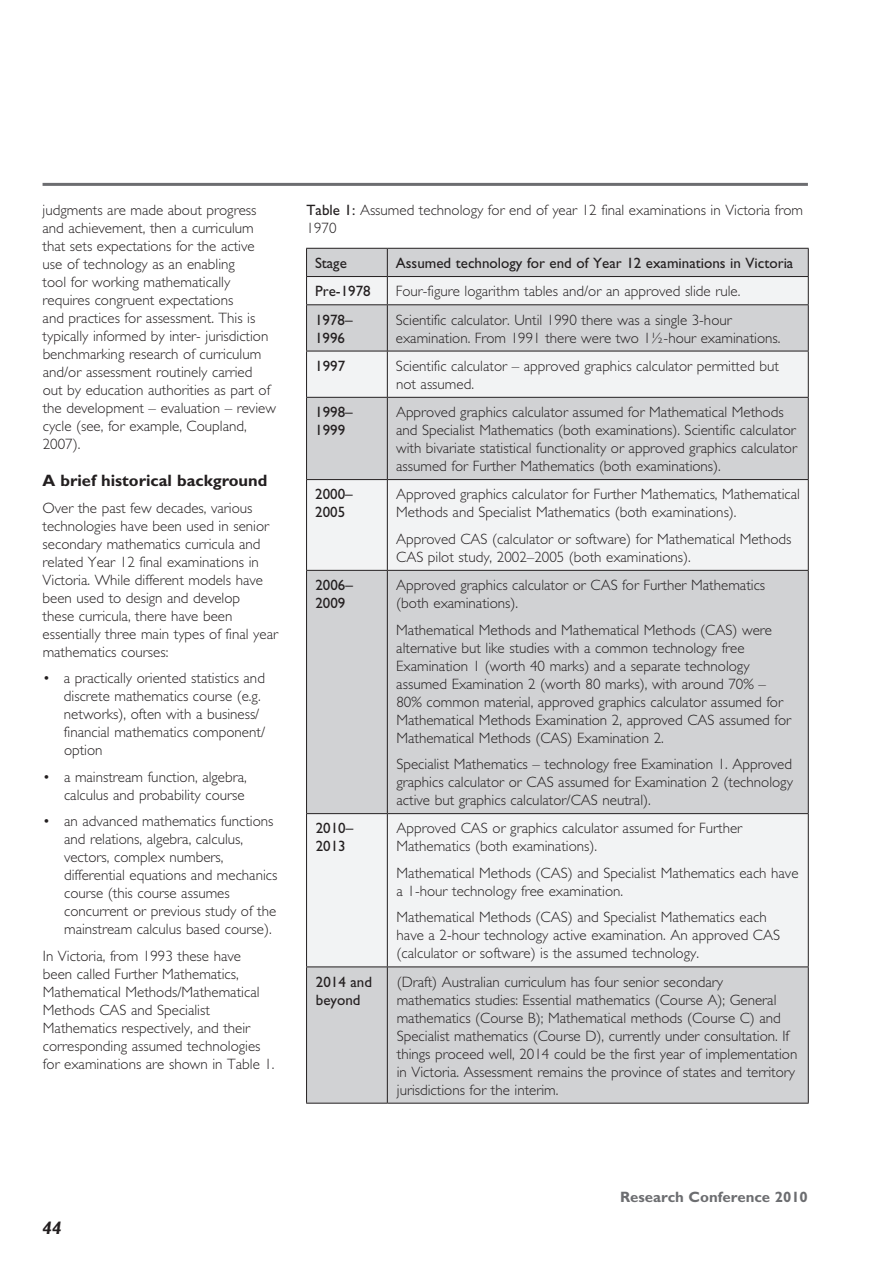
<style>
.page{position:relative;width:893px;height:1263px;background:#fff}
.page>*{position:absolute;margin:0;border:0;box-sizing:border-box;transform-origin:0 0}
.t1{font:italic 700 18px "Gill Sans";color:#231f20}
.t2{font:700 16.5px "Gill Sans";color:#231f20}
.t3{font:300 15px/18px "Gill Sans";color:#231f20}
.t4{font:15px/18px "Gill Sans";color:#231f20}
.t5{font:700 15px "Gill Sans";color:#6c6d70}
.s1{font-weight:400}
</style>
<div class="page">
<hr style="left:43px;top:183px;width:765px;height:3px;background:#6c6d70">
<div style="left:307px;top:249px;width:501px;height:854px;background:#d1d2d4"></div>
<svg style="left:307px;top:277px;width:501px;height:689px;fill:#d1d2d4"></svg>
<hr style="left:306px;top:248px;width:81px;height:1px;background:#231f20">
<hr style="left:387px;top:248px;width:422px;height:1px;background:#231f20">
<hr style="left:306px;top:276px;width:81px;height:1px;background:#231f20">
<svg style="left:306px;top:249px;width:1px;height:55px"></svg>
<hr style="left:387px;top:276px;width:422px;height:1px;background:#231f20">
<svg style="left:387px;top:249px;width:1px;height:55px"></svg>
<svg style="left:808px;top:249px;width:1px;height:55px"></svg>
<hr style="left:306px;top:304px;width:81px;height:1px;background:#231f20">
<hr style="left:306px;top:305px;width:1px;height:46px;background:#231f20">
<hr style="left:387px;top:304px;width:422px;height:1px;background:#231f20">
<hr style="left:387px;top:305px;width:1px;height:46px;background:#231f20">
<hr style="left:808px;top:305px;width:1px;height:46px;background:#231f20">
<hr style="left:306px;top:351px;width:81px;height:1px;background:#231f20">
<hr style="left:306px;top:351px;width:1px;height:46px;background:#231f20">
<hr style="left:387px;top:351px;width:422px;height:1px;background:#231f20">
<hr style="left:387px;top:351px;width:1px;height:46px;background:#231f20">
<hr style="left:808px;top:351px;width:1px;height:46px;background:#231f20">
<hr style="left:306px;top:397px;width:81px;height:1px;background:#231f20">
<hr style="left:306px;top:398px;width:1px;height:81px;background:#231f20">
<hr style="left:387px;top:397px;width:422px;height:1px;background:#231f20">
<hr style="left:387px;top:398px;width:1px;height:81px;background:#231f20">
<hr style="left:808px;top:398px;width:1px;height:81px;background:#231f20">
<hr style="left:306px;top:479px;width:81px;height:1px;background:#231f20">
<hr style="left:306px;top:480px;width:1px;height:90px;background:#231f20">
<hr style="left:387px;top:479px;width:422px;height:1px;background:#231f20">
<hr style="left:387px;top:480px;width:1px;height:90px;background:#231f20">
<hr style="left:808px;top:480px;width:1px;height:90px;background:#231f20">
<hr style="left:306px;top:570px;width:81px;height:1px;background:#231f20">
<hr style="left:306px;top:571px;width:1px;height:242px;background:#231f20">
<hr style="left:387px;top:570px;width:422px;height:1px;background:#231f20">
<hr style="left:387px;top:571px;width:1px;height:242px;background:#231f20">
<hr style="left:808px;top:571px;width:1px;height:242px;background:#231f20">
<hr style="left:306px;top:813px;width:81px;height:1px;background:#231f20">
<hr style="left:306px;top:814px;width:1px;height:152px;background:#231f20">
<hr style="left:387px;top:813px;width:422px;height:1px;background:#231f20">
<hr style="left:387px;top:814px;width:1px;height:152px;background:#231f20">
<hr style="left:808px;top:814px;width:1px;height:152px;background:#231f20">
<hr style="left:306px;top:966px;width:81px;height:1px;background:#231f20">
<hr style="left:306px;top:967px;width:1px;height:136px;background:#231f20">
<hr style="left:387px;top:966px;width:422px;height:1px;background:#231f20">
<hr style="left:387px;top:967px;width:1px;height:136px;background:#231f20">
<hr style="left:808px;top:967px;width:1px;height:136px;background:#231f20">
<hr style="left:306px;top:1103px;width:81px;height:1px;background:#231f20">
<hr style="left:387px;top:1103px;width:422px;height:1px;background:#231f20">
<p class="t3" style="left:43px;top:202px;width:235px">judgments are made about progress and achievement, then a curriculum that sets expectations for the active use of technology as an enabling<br>tool for working mathematically requires congruent expectations<br>and practices for assessment. This is typically informed by inter- jurisdiction benchmarking research of curriculum and/or assessment routinely carried out by education authorities as part of the development – evaluation – review cycle (see, for example, Coupland, 2007).</p>
<p class="t2" style="left:43px;top:471px;width:226px">A brief historical background</p>
<p class="t3" style="left:43px;top:499px;width:237px">Over the past few decades, various technologies have been used in senior secondary mathematics curricula and related Year 12 final examinations in Victoria. While different models have been used to design and develop<br>these curricula, there have been essentially three main types of final year mathematics courses:</p>
<p class="t3" style="left:64px;top:669px;width:203px;text-indent:-21px">• a practically oriented statistics and discrete mathematics course (e.g. networks), often with a business/ financial mathematics component/ option</p>
<p class="t3" style="left:43px;top:768px;width:206px;text-align:right">• a mainstream function, algebra, calculus and probability course</p>
<p class="t3" style="left:64px;top:812px;width:215px;text-indent:-21px">• an advanced mathematics functions and relations, algebra, calculus, vectors, complex numbers, differential equations and mechanics course (this course assumes concurrent or previous study of the mainstream calculus based course).</p>
<p class="t3" style="left:43px;top:947px;width:233px">In Victoria, from 1993 these have<br>been called Further Mathematics, Mathematical Methods/Mathematical Methods CAS and Specialist Mathematics respectively, and their corresponding assumed technologies for examinations are shown in Table 1.</p>
<p class="t3" style="left:307px;top:202px;width:498px"><span class="s1">Table 1:</span> Assumed technology for end of year 12 final examinations in Victoria from<br>1970</p>
<p class="t4" style="left:315px;top:254px;width:33px">Stage</p>
<p class="t4" style="left:396px;top:254px;width:399px">Assumed technology for end of Year 12 examinations in Victoria</p>
<p class="t4" style="left:315px;top:282px;width:57px">Pre-1978</p>
<p class="t3" style="left:396px;top:282px;width:346px">Four-figure logarithm tables and/or an approved slide rule.</p>
<p class="t4" style="left:315px;top:311px;width:39px">1978–<br>1996</p>
<p class="t3" style="left:396px;top:311px;width:386px">Scientific calculator. Until 1990 there was a single 3-hour examination. From 1991 there were two 1½-hour examinations.</p>
<p class="t4" style="left:315px;top:357px;width:31px">1997</p>
<p class="t3" style="left:396px;top:357px;width:385px">Scientific calculator – approved graphics calculator permitted but not assumed.</p>
<p class="t4" style="left:315px;top:403px;width:39px">1998–<br>1999</p>
<p class="t3" style="left:396px;top:403px;width:403px">Approved graphics calculator assumed for Mathematical Methods and Specialist Mathematics (both examinations). Scientific calculator with bivariate statistical functionality or approved graphics calculator assumed for Further Mathematics (both examinations).</p>
<p class="t4" style="left:315px;top:485px;width:39px">2000–<br>2005</p>
<p class="t3" style="left:396px;top:485px;width:405px">Approved graphics calculator for Further Mathematics, Mathematical<br>Methods and Specialist Mathematics (both examinations).</p>
<p class="t3" style="left:396px;top:530px;width:397px">Approved CAS (calculator or software) for Mathematical Methods<br>CAS pilot study, 2002–2005 (both examinations).</p>
<p class="t4" style="left:315px;top:576px;width:39px">2006–<br>2009</p>
<p class="t3" style="left:396px;top:576px;width:371px">Approved graphics calculator or CAS for Further Mathematics (both examinations).</p>
<p class="t3" style="left:396px;top:621px;width:396px">Mathematical Methods and Mathematical Methods (CAS) were alternative but like studies with a common technology free Examination 1 (worth 40 marks) and a separate technology assumed Examination 2 (worth 80 marks), with around 70% – 80% common material, approved graphics calculator assumed for Mathematical Methods Examination 2, approved CAS assumed for Mathematical Methods (CAS) Examination 2.</p>
<p class="t3" style="left:396px;top:755px;width:398px;text-align:justify">Specialist Mathematics – technology free Examination 1. Approved graphics calculator or CAS assumed for Examination 2 (technology active but graphics calculator/CAS neutral).</p>
<p class="t4" style="left:316px;top:819px;width:39px">2010–<br>2013</p>
<p class="t3" style="left:397px;top:819px;width:347px">Approved CAS or graphics calculator assumed for Further<br>Mathematics (both examinations).</p>
<p class="t3" style="left:397px;top:864px;width:404px">Mathematical Methods (CAS) and Specialist Mathematics each have a 1-hour technology free examination.</p>
<p class="t3" style="left:397px;top:909px;width:385px">Mathematical Methods (CAS) and Specialist Mathematics each have a 2-hour technology active examination. An approved CAS (calculator or software) is the assumed technology.</p>
<p class="t4" style="left:316px;top:973px;width:58px">2014 and beyond</p>
<p class="t3" style="left:397px;top:973px;width:402px">(Draft) Australian curriculum has four senior secondary mathematics studies: Essential mathematics (Course A); General mathematics (Course B); Mathematical methods (Course C) and Specialist mathematics (Course D), currently under consultation. If things proceed well, 2014 could be the first year of implementation in Victoria. Assessment remains the province of states and territory jurisdictions for the interim.</p>
<p class="t1" style="left:43px;top:1218px;width:21px">44</p>
<p class="t5" style="left:620px;top:1188px;width:189px">Research Conference 2010</p>
</div>
